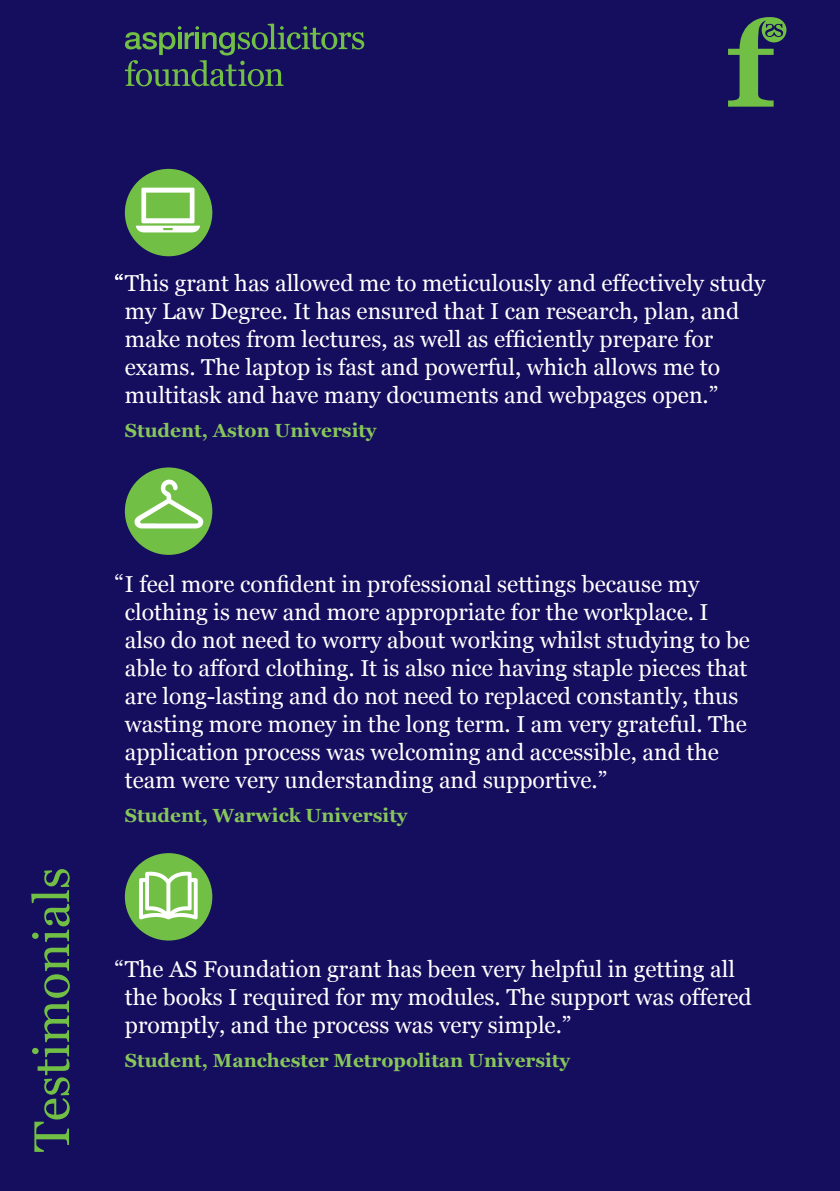
<style>
.page{position:relative;width:840px;height:1191px;background:#fff}
.page>*{position:absolute;margin:0;border:0;box-sizing:border-box;transform-origin:0 0}
.t1{font:50px "Georgia";color:#71bf44}
.t2{font:23px/28px "Georgia";color:#fff}
.t3{font:700 19px "Georgia";color:#86c65a}
</style>
<div class="page">
<div style="left:0;top:0;width:839px;height:1191px;background:#150d5e"></div>
<svg style="left:125px;top:24px;width:239px;height:62px"></svg>
<svg style="left:728px;top:17px;width:58px;height:90px"></svg>
<div style="left:125px;top:169px;width:87px;height:87px;background:#71bf44;border-radius:50%"></div>
<img style="left:134px;top:177px;width:68px;height:67px">
<div style="left:125px;top:853px;width:87px;height:87px;background:#71bf44;border-radius:50%"></div>
<img style="left:139px;top:871px;width:59px;height:49px">
<div style="left:125px;top:467px;width:87px;height:88px;background:#71bf44;border-radius:50%"></div>
<img style="left:132px;top:467px;width:74px;height:74px">
<p class="t2" style="left:125px;top:269px;width:641px;text-indent:-10px">“This grant has allowed me to meticulously and effectively study my Law Degree. It has ensured that I can research, plan, and make notes from lectures, as well as efficiently prepare for exams. The laptop is fast and powerful, which allows me to multitask and have many documents and webpages open.”</p>
<p class="t3" style="left:125px;top:416px;width:253px">Student, Aston University</p>
<h1 class="t1" style="left:21px;top:1152px;width:286px;rotate:-90deg">Testimonials</h1>
<p class="t2" style="left:125px;top:570px;width:626px;text-indent:-10px">“I feel more confident in professional settings because my clothing is new and more appropriate for the workplace. I also do not need to worry about working whilst studying to be able to afford clothing. It is also nice having staple pieces that are long-lasting and do not need to replaced constantly, thus wasting more money in the long term. I am very grateful. The application process was welcoming and accessible, and the team were very understanding and supportive.”</p>
<p class="t3" style="left:125px;top:801px;width:284px">Student, Warwick University</p>
<p class="t2" style="left:125px;top:955px;width:628px;text-indent:-10px">“The AS Foundation grant has been very helpful in getting all the books I required for my modules. The support was offered promptly, and the process was very simple.”</p>
<p class="t3" style="left:125px;top:1046px;width:446px">Student, Manchester Metropolitan University</p>
</div>
